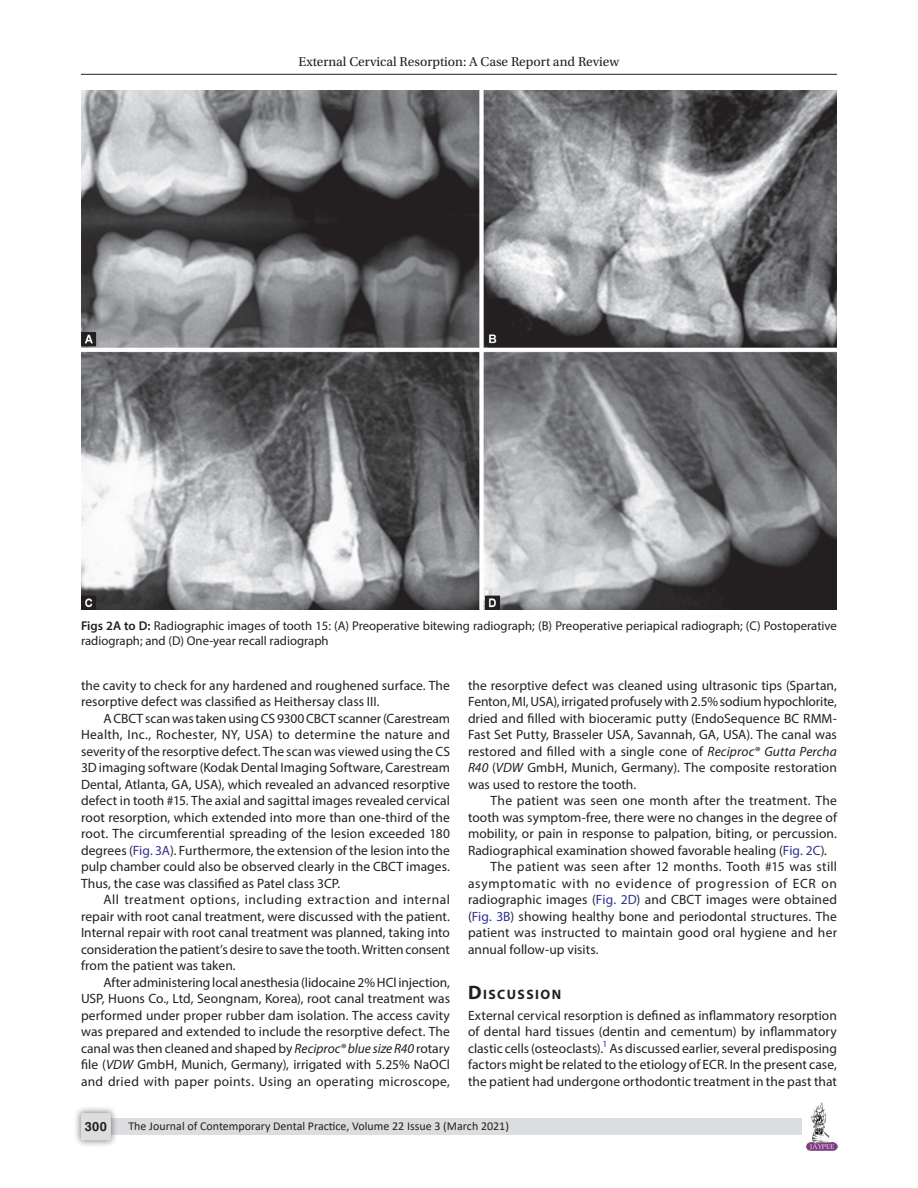
<style>
.page{position:relative;width:918px;height:1188px;background:#fff}
.page>*{position:absolute;margin:0;border:0;box-sizing:border-box;transform-origin:0 0}
.Head-1{font:700 13.65px "Myriad Pro";letter-spacing:.105em;color:#231f20}
.Para-Indent{font:13.5px/16.5px "Myriad Pro";letter-spacing:.005em;color:#231f20;text-align:justify}
.Para-NoIndent{font:13.5px/16.5px "Myriad Pro";letter-spacing:.005em;color:#231f20;text-align:justify}
.t1{font:13.5px "Utopia Std";color:#231f20}
.FigCaption{font:12.75px/15.3px "Myriad Pro";color:#231f20}
.t2{font:700 12.75px "Helvetica LT Std";color:#231f20}
.t3{font:12px "Calibri";color:#231f20}
.s1{font-weight:600}
.s2{font-style:italic}
.s3{color:#2e3092}
.s4{font-size:19.5px}
</style>
<div class="page">
<hr style="left:81px;top:74px;width:756px;height:1px;background:#231f20">
<img style="left:807px;top:1103px;width:30px;height:48px">
<div style="left:96px;top:1119px;width:706px;height:16px;background:#dcdddf"></div>
<div style="left:73px;top:1106px;width:45px;height:41px;background:#231f20;opacity:.61"></div>
<div style="left:81px;top:1113px;width:30px;height:27px;background:#dcdddf;border-radius:2px"></div>
<img style="left:81px;top:90px;width:756px;height:520px">
<p class="t1" style="left:299px;top:55px;width:322px">External Cervical Resorption: A Case Report and Review</p>
<p class="FigCaption" style="left:81px;top:618px;width:757px"><span class="s1">Figs 2A to D:</span> Radiographic images of tooth 15: (A) Preoperative bitewing radiograph; (B) Preoperative periapical radiograph; (C) Postoperative radiograph; and (D) One-year recall radiograph</p>
<p class="Para-Indent" style="left:468px;top:677px;width:370px">the resorptive defect was cleaned using ultrasonic tips (Spartan, Fenton, MI, USA), irrigated profusely with 2.5% sodium hypochlorite, dried and filled with bioceramic putty (EndoSequence BC RMM-Fast Set Putty, Brasseler USA, Savannah, GA, USA). The canal was restored and filled with a single cone of <span class="s2">Reciproc® Gutta Percha R40</span> (<span class="s2">VDW</span> GmbH, Munich, Germany). The composite restoration was used to restore the tooth.</p>
<p class="Para-Indent" style="left:468px;top:792px;width:371px;text-indent:22px">The patient was seen one month after the treatment. The tooth was symptom-free, there were no changes in the degree of mobility, or pain in response to palpation, biting, or percussion.<br>Radiographical examination showed favorable healing (<span class="s3">Fig. 2C</span>).</p>
<p class="Para-Indent" style="left:468px;top:858px;width:371px;text-indent:22px">The patient was seen after 12 months. Tooth #15 was still asymptomatic with no evidence of progression of ECR on radiographic images (<span class="s3">Fig. 2D</span>) and CBCT images were obtained (<span class="s3">Fig. 3B</span>) showing healthy bone and periodontal structures. The patient was instructed to maintain good oral hygiene and her annual follow-up visits.</p>
<p class="Head-1" style="left:468px;top:985px;width:95px"><span class="s4">D</span>ISCUSSION</p>
<p class="Para-NoIndent" style="left:468px;top:1007px;width:370px">External cervical resorption is defined as inflammatory resorption of dental hard tissues (dentin and cementum) by inflammatory clastic cells (osteoclasts).<sup>1</sup> As discussed earlier, several predisposing factors might be related to the etiology of ECR. In the present case, the patient had undergone orthodontic treatment in the past that</p>
<p class="Para-Indent" style="left:81px;top:677px;width:371px">the cavity to check for any hardened and roughened surface. The resorptive defect was classified as Heithersay class III.</p>
<p class="Para-Indent" style="left:81px;top:710px;width:371px;text-indent:22px">A CBCT scan was taken using CS 9300 CBCT scanner (Carestream Health, Inc., Rochester, NY, USA) to determine the nature and severity of the resorptive defect. The scan was viewed using the CS 3D imaging software (Kodak Dental Imaging Software, Carestream Dental, Atlanta, GA, USA), which revealed an advanced resorptive defect in tooth #15. The axial and sagittal images revealed cervical root resorption, which extended into more than one-third of the root. The circumferential spreading of the lesion exceeded 180 degrees (<span class="s3">Fig. 3A</span>). Furthermore, the extension of the lesion into the pulp chamber could also be observed clearly in the CBCT images.<br>Thus, the case was classified as Patel class 3CP.</p>
<p class="Para-Indent" style="left:81px;top:891px;width:371px;text-indent:22px">All treatment options, including extraction and internal repair with root canal treatment, were discussed with the patient.<br>Internal repair with root canal treatment was planned, taking into consideration the patient’s desire to save the tooth. Written consent from the patient was taken.</p>
<p class="Para-Indent" style="left:81px;top:974px;width:371px;text-indent:22px">After administering local anesthesia (lidocaine 2% HCl injection, USP, Huons Co., Ltd, Seongnam, Korea), root canal treatment was performed under proper rubber dam isolation. The access cavity was prepared and extended to include the resorptive defect. The canal was then cleaned and shaped by <span class="s2">Reciproc® blue size R40</span> rotary file (<span class="s2">VDW</span> GmbH, Munich, Germany), irrigated with 5.25% NaOCl and dried with paper points. Using an operating microscope,</p>
<p class="t2" style="left:85px;top:1119px;width:23px">300</p>
<p class="t3" style="left:128px;top:1117px;width:382px">The Journal of Contemporary Dental Practice, Volume 22 Issue 3 (March 2021)</p>
</div>
